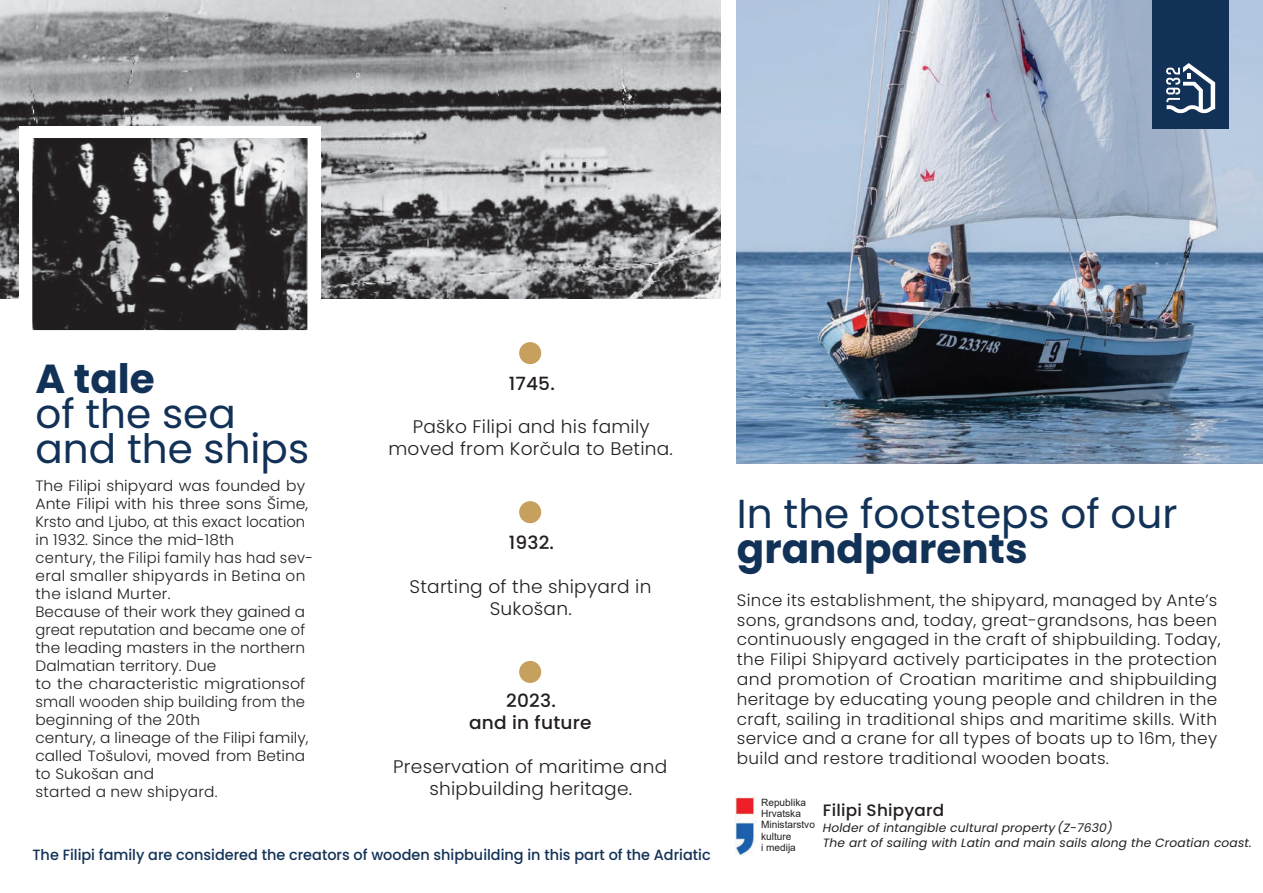
<style>
.page{position:relative;width:1263px;height:893px;background:#fff}
.page>*{position:absolute;margin:0;border:0;box-sizing:border-box;transform-origin:0 0}
.t1{font:40.5px/34.8px "Poppins";color:#123157}
.t2{font:700 40.5px "Poppins";color:#123157}
.t3{font:300 18.15px/21.9px "Poppins";letter-spacing:.015em;color:#231f20;text-align:center}
.t4{font:500 18.15px/21.9px "Poppins";letter-spacing:.015em;color:#231f20;text-align:center}
.t5{font:300 16.5px/19.8px "Poppins";letter-spacing:.02em;color:#231f20}
.t6{font:500 16.5px "Poppins";letter-spacing:.015em;color:#231f20}
.t7{font:300 15px/18px "Poppins";color:#231f20}
.t8{font:500 14.85px "Poppins";color:#123157}
.t9{font:italic 12px/15.6px "Poppins";letter-spacing:.015em;color:#231f20}
.t10{font:10.05px/11.4px "Arial";color:#231f20}
</style>
<div class="page">
<img style="left:0;top:0;width:720px;height:298px">
<div style="left:519px;top:342px;width:22px;height:22px;background:#c7a05d;border-radius:50%"></div>
<div style="left:519px;top:501px;width:22px;height:22px;background:#c7a05d;border-radius:50%"></div>
<div style="left:519px;top:661px;width:22px;height:22px;background:#c7a05d;border-radius:50%"></div>
<div style="left:19px;top:126px;width:302px;height:216px;background:#fff"></div>
<img style="left:32px;top:138px;width:276px;height:192px">
<img style="left:737px;top:0;width:526px;height:463px">
<div style="left:1152px;top:0;width:76px;height:129px;background:#123157"></div>
<svg style="left:1166px;top:63px;width:49px;height:50px"></svg>
<img style="left:735px;top:796px;width:22px;height:60px">
<h1 class="t2" style="left:35px;top:355px;width:121px">A tale</h1>
<h1 class="t1" style="left:35px;top:397px;width:275px">of the sea and the ships</h1>
<p class="t7" style="left:35px;top:477px;width:279px">The Filipi shipyard was founded by<br>Ante Filipi with his three sons Šime,<br>Krsto and Ljubo, at this exact location in 1932. Since the mid-18th<br>century, the Filipi family has had sev&shy;eral smaller shipyards in Betina on the island Murter.<br>Because of their work they gained a great reputation and became one of the leading masters in the northern<br>Dalmatian territory. Due<br>to the characteristic migrationsof small wooden ship building from the beginning of the 20th<br>century, a lineage of the Filipi family, called Tošulovi, moved from Betina to Sukošan and<br>started a new shipyard.</p>
<p class="t4" style="left:509px;top:372px;width:48px">1745.</p>
<p class="t3" style="left:388px;top:416px;width:286px">Paško Filipi and his family moved from Korčula to Betina.</p>
<p class="t4" style="left:509px;top:532px;width:47px">1932.</p>
<p class="t3" style="left:410px;top:576px;width:243px">Starting of the shipyard in<br>Sukošan.</p>
<p class="t4" style="left:469px;top:690px;width:124px">2023.<br>and in future</p>
<p class="t3" style="left:393px;top:755px;width:276px">Preservation of maritime and shipbuilding heritage.</p>
<p class="t8" style="left:32px;top:847px;width:680px">The Filipi family are considered the creators of wooden shipbuilding in this part of the Adriatic</p>
<h1 class="t1" style="left:737px;top:497px;width:442px">In the footsteps of our</h1>
<h1 class="t2" style="left:737px;top:525px;width:292px">grandparents</h1>
<p class="t5" style="left:737px;top:590px;width:485px">Since its establishment, the shipyard, managed by Ante’s sons, grandsons and, today, great-grandsons, has been continuously engaged in the craft of shipbuilding. Today, the Filipi Shipyard actively participates in the protection and promotion of Croatian maritime and shipbuilding heritage by educating young people and children in the craft, sailing in traditional ships and maritime skills. With service and a crane for all types of boats up to 16m, they build and restore traditional wooden boats.</p>
<p class="t10" style="left:761px;top:796px;width:55px">Republika<br>Hrvatska<br>Ministarstvo kulture<br>i medija</p>
<p class="t6" style="left:823px;top:801px;width:123px">Filipi Shipyard</p>
<p class="t9" style="left:823px;top:820px;width:430px">Holder of intangible cultural property (Z-7630)<br>The art of sailing with Latin and main sails along the Croatian coast.</p>
</div>
